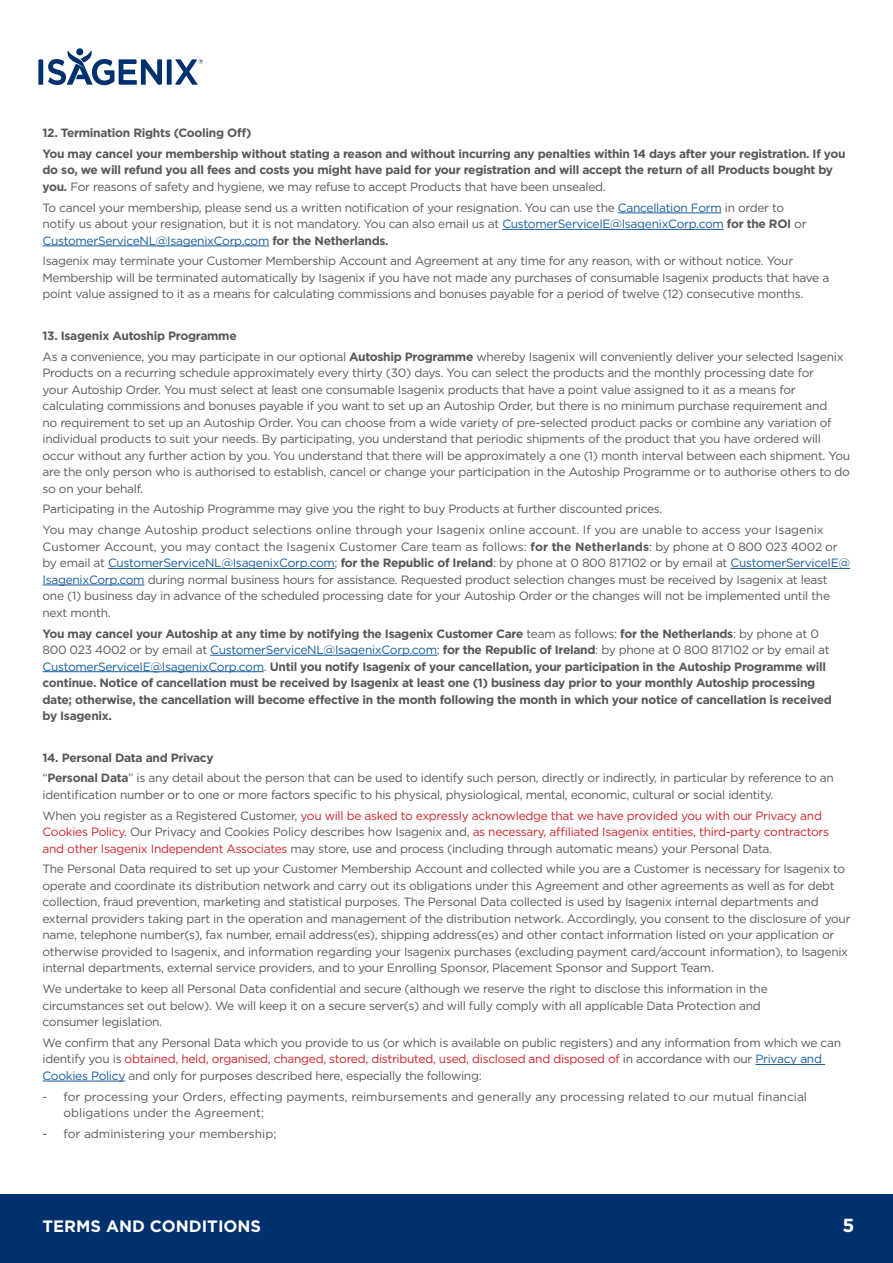
<style>
.page{position:relative;width:893px;height:1263px;background:#fff}
.page>*{position:absolute;margin:0;border:0;box-sizing:border-box;transform-origin:0 0}
.t1{font:700 18.9px "Gotham";color:#fff}
.t2{font:700 16.5px "Gotham";color:#fff}
.Body_2col_0518{font:12px/16.5px "Gotham";letter-spacing:-.025em;color:#57585a}
.Body_2col_0518-2{font:700 12px/16.5px "Gotham";letter-spacing:-.025em;color:#57585a}
.Body_2col_0518-3{font:12px/16.5px "Gotham";letter-spacing:-.025em;color:#d1232a}
.Body_w__indent_2col{font:12px/16.5px "Gotham";color:#57585a}
.s1{font-weight:400}
.s2{color:#175d9e}
.s3{font-weight:700}
.s4{font-weight:400;color:#175d9e}
.s5{color:#57585a}
.s6{color:#d1232a}
</style>
<div class="page">
<div style="left:76px;top:48px;width:7px;height:7px;background:#00306d;border-radius:50%"></div>
<svg style="left:38px;top:51px;width:165px;height:34px"></svg>
<div style="left:0;top:1194px;width:893px;height:69px;background:#00306d"></div>
<hr style="left:618px;top:213px;width:103px;height:1px;background:#175d9e">
<hr style="left:502px;top:229px;width:222px;height:1px;background:#175d9e">
<hr style="left:43px;top:246px;width:226px;height:1px;background:#175d9e">
<hr style="left:108px;top:568px;width:227px;height:1px;background:#175d9e">
<hr style="left:730px;top:568px;width:120px;height:1px;background:#175d9e">
<hr style="left:43px;top:585px;width:101px;height:1px;background:#175d9e">
<hr style="left:210px;top:655px;width:227px;height:1px;background:#175d9e">
<hr style="left:43px;top:671px;width:221px;height:1px;background:#175d9e">
<hr style="left:755px;top:1064px;width:70px;height:1px;background:#175d9e">
<hr style="left:43px;top:1081px;width:82px;height:1px;background:#175d9e">
<p class="Body_2col_0518-2" style="left:43px;top:125px;width:211px">12. Termination Rights (Cooling Off)</p>
<p class="Body_2col_0518-2" style="left:43px;top:145px;width:805px">You may cancel your membership without stating a reason and without incurring any penalties within 14 days after your registration. If you do so, we will refund you all fees and costs you might have paid for your registration and will accept the return of all Products bought by you. <span class="s1">For reasons of safety and hygiene, we may refuse to accept Products that have been unsealed.</span></p>
<p class="Body_2col_0518" style="left:43px;top:199px;width:766px">To cancel your membership, please send us a written notification of your resignation. You can use the <span class="s2">Cancellation Form</span> in order to notify us about your resignation, but it is not mandatory. You can also email us at <span class="s2">CustomerServiceIE@IsagenixCorp.com</span> <span class="s3">for the ROI</span> or<br><span class="s2">CustomerServiceNL@IsagenixCorp.com</span> <span class="s3">for the Netherlands.</span></p>
<p class="Body_2col_0518" style="left:43px;top:253px;width:788px">Isagenix may terminate your Customer Membership Account and Agreement at any time for any reason, with or without notice. Your<br>Membership will be terminated automatically by Isagenix if you have not made any purchases of consumable Isagenix products that have a point value assigned to it as a means for calculating commissions and bonuses payable for a period of twelve (12) consecutive months.</p>
<p class="Body_2col_0518-2" style="left:43px;top:327px;width:196px">13. Isagenix Autoship Programme</p>
<p class="Body_2col_0518" style="left:43px;top:348px;width:809px">As a convenience, you may participate in our optional <span class="s3">Autoship Programme</span> whereby Isagenix will conveniently deliver your selected Isagenix Products on a recurring schedule approximately every thirty (30) days. You can select the products and the monthly processing date for<br>your Autoship Order. You must select at least one consumable Isagenix products that have a point value assigned to it as a means for calculating commissions and bonuses payable if you want to set up an Autoship Order, but there is no minimum purchase requirement and<br>no requirement to set up an Autoship Order. You can choose from a wide variety of pre-selected product packs or combine any variation of individual products to suit your needs. By participating, you understand that periodic shipments of the product that you have ordered will occur without any further action by you. You understand that there will be approximately a one (1) month interval between each shipment. You are the only person who is authorised to establish, cancel or change your participation in the Autoship Programme or to authorise others to do so on your behalf.</p>
<p class="Body_2col_0518" style="left:43px;top:501px;width:621px">Participating in the Autoship Programme may give you the right to buy Products at further discounted prices.</p>
<p class="Body_2col_0518" style="left:43px;top:521px;width:809px">You may change Autoship product selections online through your Isagenix online account. If you are unable to access your Isagenix Customer Account, you may contact the Isagenix Customer Care team as follows: <span class="s3">for the Netherlands</span>: by phone at 0 800 023 4002 or by email at <span class="s2">CustomerServiceNL@IsagenixCorp.com</span>; <span class="s3">for the Republic of Ireland</span>: by phone at 0 800 817102 or by email at <span class="s2">CustomerServiceIE@ IsagenixCorp.com</span> during normal business hours for assistance. Requested product selection changes must be received by Isagenix at least one (1) business day in advance of the scheduled processing date for your Autoship Order or the changes will not be implemented until the next month.</p>
<p class="Body_2col_0518-2" style="left:43px;top:625px;width:791px">You may cancel your Autoship at any time by notifying the Isagenix Customer Care <span class="s1">team as follows:</span> for the Netherlands<span class="s1">: by phone at 0<br>800 023 4002 or by email at</span> <span class="s4">CustomerServiceNL@IsagenixCorp.com</span><span class="s1">;</span> for the Republic of Ireland<span class="s1">: by phone at 0 800 817102 or by email at </span><span class="s4">CustomerServiceIE@IsagenixCorp.com</span><span class="s1">.</span> Until you notify Isagenix of your cancellation, your participation in the Autoship Programme will continue. Notice of cancellation must be received by Isagenix at least one (1) business day prior to your monthly Autoship processing date; otherwise, the cancellation will become effective in the month following the month in which your notice of cancellation is received by Isagenix.</p>
<p class="Body_2col_0518-2" style="left:43px;top:749px;width:173px">14. Personal Data and Privacy</p>
<p class="Body_2col_0518" style="left:43px;top:769px;width:793px">“<span class="s3">Personal Data</span>” is any detail about the person that can be used to identify such person, directly or indirectly, in particular by reference to an identification number or to one or more factors specific to his physical, physiological, mental, economic, cultural or social identity.</p>
<p class="Body_2col_0518-3" style="left:43px;top:807px;width:788px"><span class="s5">When you register as a Registered Customer,</span> you will be asked to expressly acknowledge that we have provided you with our Privacy and<br>Cookies Policy<span class="s5">. Our Privacy and Cookies Policy describes how Isagenix and,</span> as necessary, affiliated Isagenix entities, third-party contractors and other Isagenix Independent Associates <span class="s5">may store, use and process (including through automatic means) your Personal Data.</span></p>
<p class="Body_2col_0518" style="left:43px;top:860px;width:809px">The Personal Data required to set up your Customer Membership Account and collected while you are a Customer is necessary for Isagenix to operate and coordinate its distribution network and carry out its obligations under this Agreement and other agreements as well as for debt collection, fraud prevention, marketing and statistical purposes. The Personal Data collected is used by Isagenix internal departments and external providers taking part in the operation and management of the distribution network. Accordingly, you consent to the disclosure of your name, telephone number(s), fax number, email address(es), shipping address(es) and other contact information listed on your application or otherwise provided to Isagenix, and information regarding your Isagenix purchases (excluding payment card/account information), to Isagenix internal departments, external service providers, and to your Enrolling Sponsor, Placement Sponsor and Support Team.</p>
<p class="Body_2col_0518" style="left:43px;top:980px;width:727px">We undertake to keep all Personal Data confidential and secure (although we reserve the right to disclose this information in the circumstances set out below). We will keep it on a secure server(s) and will fully comply with all applicable Data Protection and consumer legislation.</p>
<p class="Body_2col_0518" style="left:43px;top:1034px;width:800px">We confirm that any Personal Data which you provide to us (or which is available on public registers) and any information from which we can identify you is <span class="s6">obtained, held, organised, changed, stored, distributed, used, disclosed and disposed of</span> in accordance with our <span class="s2">Privacy and<br>Cookies Policy</span> and only for purposes described here, especially the following:</p>
<p class="Body_w__indent_2col" style="left:64px;top:1088px;width:745px;text-indent:-21px">- for processing your Orders, effecting payments, reimbursements and generally any processing related to our mutual financial obligations under the Agreement;</p>
<p class="Body_w__indent_2col" style="left:43px;top:1125px;width:235px">- for administering your membership;</p>
<h2 class="t2" style="left:43px;top:1215px;width:220px">TERMS AND CONDITIONS</h2>
<h1 class="t1" style="left:843px;top:1212px;width:13px">5</h1>
</div>
